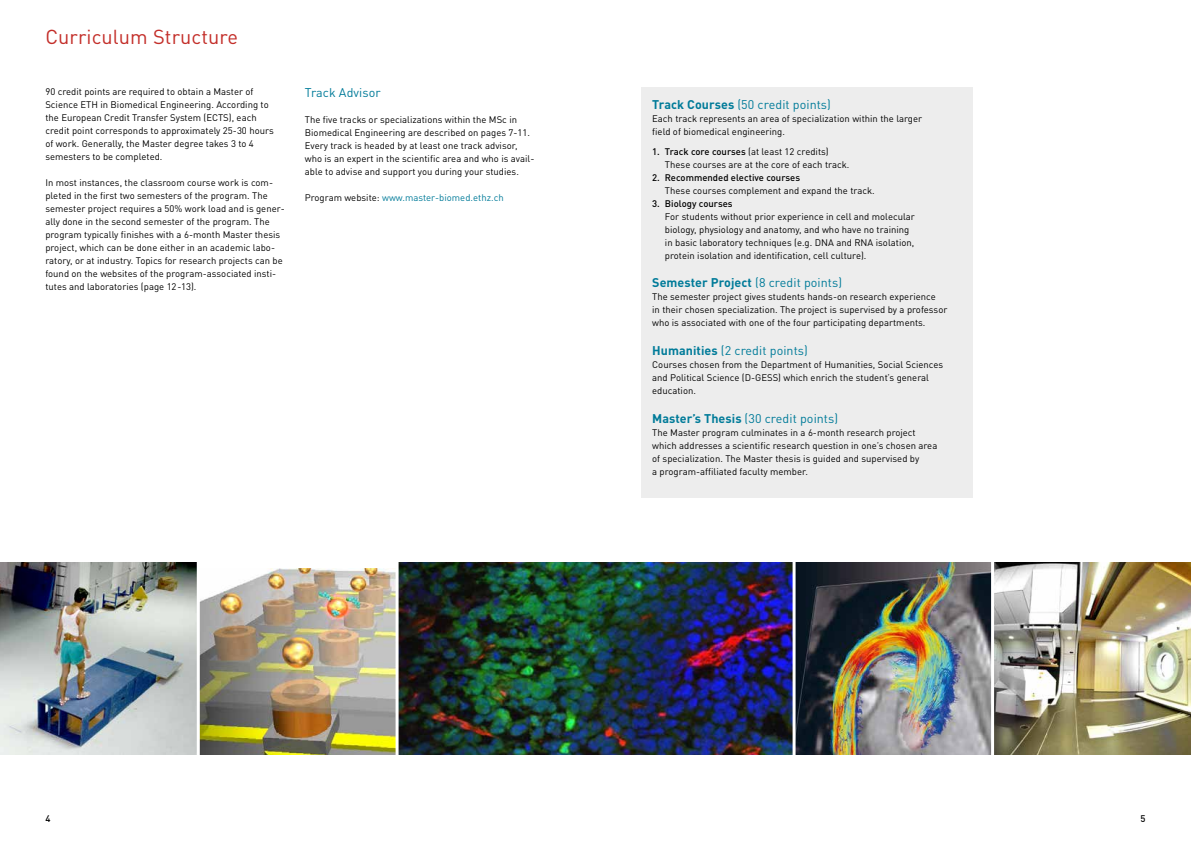
<style>
.page{position:relative;width:1191px;height:842px;background:#fff}
.page>*{position:absolute;margin:0;border:0;box-sizing:border-box;transform-origin:0 0}
.t1{font:20px "DIN Pro";letter-spacing:.005em;color:#c32e29}
.t2{font:12.5px "DIN Pro";letter-spacing:.005em;color:#007b99}
.t3{font:700 12.5px "DIN Pro";letter-spacing:.005em;color:#007b99}
.t4{font:9.5px/13px "DIN Pro";color:#000}
.t5{font:500 9.5px "DIN Pro";color:#000}
.t6{font:9.5px "DIN Pro";color:#007b99}
.s1{color:#000}
.s2{font-weight:700}
.s3{font-weight:500}
.s4{font-weight:400}
</style>
<div class="page">
<div style="left:641px;top:88px;width:331px;height:410px;background:#ededed"></div>
<img style="left:398px;top:563px;width:793px;height:191px">
<img style="left:200px;top:568px;width:195px;height:186px">
<img style="left:0;top:563px;width:197px;height:191px">
<hr style="left:792px;top:556px;width:3px;height:207px;background:#fff">
<hr style="left:991px;top:556px;width:3px;height:207px;background:#fff">
<h1 class="t1" style="left:45px;top:21px;width:194px">Curriculum Structure</h1>
<p class="t4" style="left:45px;top:84px;width:230px">90 credit points are required to obtain a Master of Science ETH in Biomedical Engineering. According to the European Credit Transfer System (ECTS), each credit point corresponds to approximately 25-30 hours of work. Generally, the Master degree takes 3 to 4 semesters to be completed.</p>
<p class="t4" style="left:45px;top:175px;width:241px">In most instances, the classroom course work is com&shy;pleted in the first two semesters of the program. The semester project requires a 50% work load and is gener&shy;ally done in the second semester of the program. The program typically finishes with a 6-month Master thesis project, which can be done either in an academic labo&shy;ratory, or at industry. Topics for research projects can be found on the websites of the program-associated insti&shy;tutes and laboratories (page 12-13).</p>
<h2 class="t2" style="left:305px;top:83px;width:77px">Track Advisor</h2>
<p class="t4" style="left:305px;top:113px;width:231px">The five tracks or specializations within the MSc in Biomedical Engineering are described on pages 7-11.<br>Every track is headed by at least one track advisor, who is an expert in the scientific area and who is avail&shy;able to advise and support you during your studies.</p>
<p class="t6" style="left:305px;top:191px;width:200px"><span class="s1">Program website:</span> www.master-biomed.ethz.ch</p>
<h2 class="t2" style="left:652px;top:94px;width:180px"><span class="s2">Track Courses</span> (50 credit points)</h2>
<p class="t4" style="left:652px;top:111px;width:271px">Each track represents an area of specialization within the larger field of biomedical engineering.</p>
<p class="t4" style="left:665px;top:144px;width:186px;text-indent:-13px"><span class="s3">1. Track core courses</span> (at least 12 credits)<br>These courses are at the core of each track.</p>
<p class="t5" style="left:652px;top:170px;width:149px">2. Recommended elective courses</p>
<p class="t4" style="left:665px;top:183px;width:211px">These courses complement and expand the track.</p>
<p class="t5" style="left:652px;top:196px;width:82px">3. Biology courses</p>
<p class="t4" style="left:665px;top:209px;width:251px">For students without prior experience in cell and molecular biology, physiology and anatomy, and who have no training in basic laboratory techniques (e.g. DNA and RNA isolation, protein isolation and identification, cell culture).</p>
<h2 class="t3" style="left:652px;top:272px;width:191px">Semester Project <span class="s4">(8 credit points)</span></h2>
<p class="t4" style="left:652px;top:289px;width:297px">The semester project gives students hands-on research experience<br>in their chosen specialization. The project is supervised by a professor who is associated with one of the four participating departments.</p>
<h2 class="t2" style="left:652px;top:341px;width:157px"><span class="s2">Humanities</span> (2 credit points)</h2>
<p class="t4" style="left:652px;top:357px;width:292px">Courses chosen from the Department of Humanities, Social Sciences and Political Science (D-GESS) which enrich the student’s general education.</p>
<h2 class="t2" style="left:652px;top:409px;width:187px"><span class="s2">Master’s Thesis</span> (30 credit points)</h2>
<p class="t4" style="left:652px;top:425px;width:287px">The Master program culminates in a 6-month research project which addresses a scientific research question in one’s chosen area of specialization. The Master thesis is guided and supervised by<br>a program-affiliated faculty member.</p>
<p class="t5" style="left:45px;top:811px;width:7px">4</p>
<p class="t5" style="left:1140px;top:811px;width:7px">5</p>
</div>
